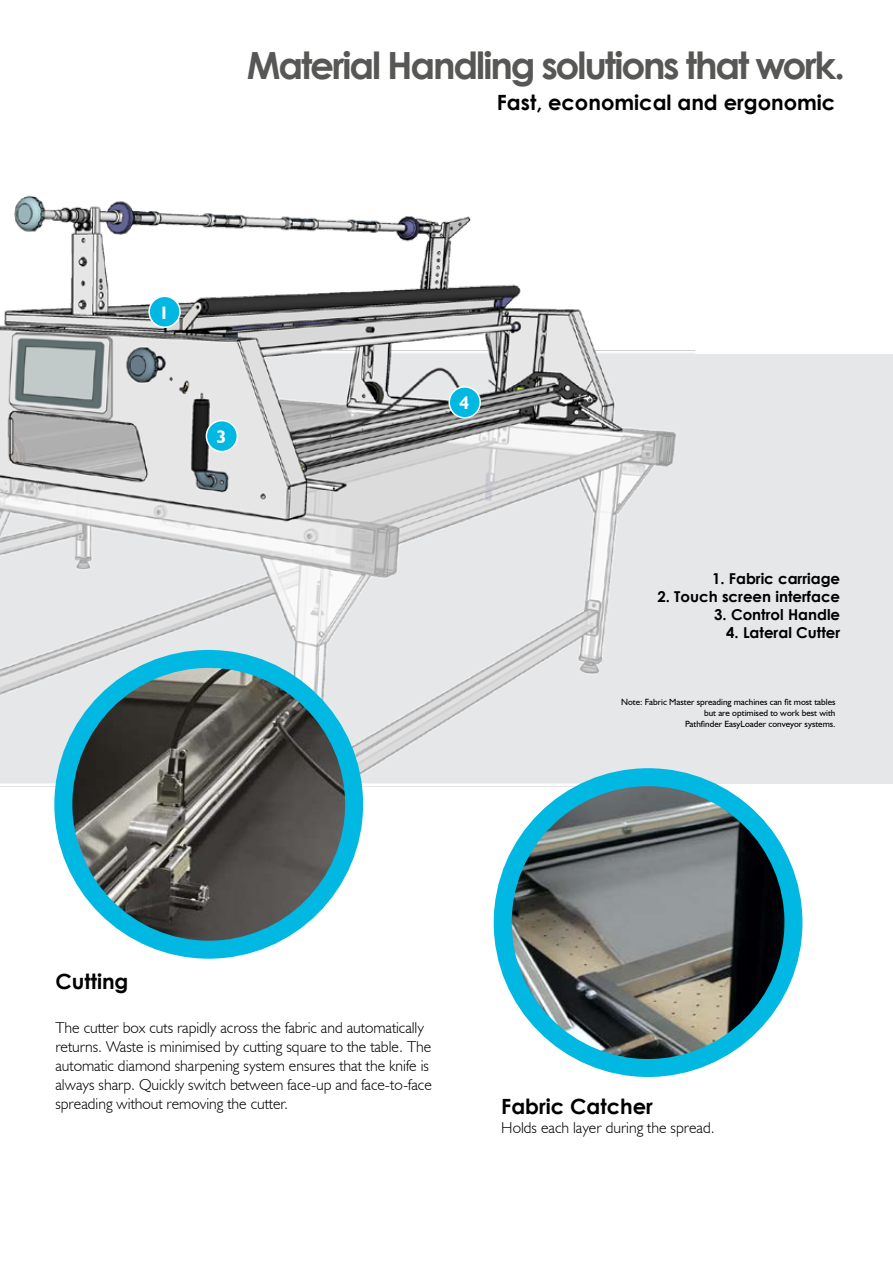
<style>
.page{position:relative;width:893px;height:1263px;background:#fff}
.page>*{position:absolute;margin:0;border:0;box-sizing:border-box;transform-origin:0 0}
.t1{font:700 37.5px "Century Gothic";letter-spacing:-.055em;color:#575756}
.t2{font:700 21px "Century Gothic";color:#000}
.t3{font:700 18px "Humanist 521 BT";color:#fff}
.t4{font:300 15.75px/18.9px "Humanist 521 BT";color:#000}
.t5{font:700 15px "Century Gothic";color:#000}
.t6{font:9px/10.8px "Humanist 521 BT";color:#000;text-align:right}
</style>
<div class="page">
<div style="left:657px;top:354px;width:236px;height:429px;background:#e6e7e8"></div>
<img style="left:0;top:195px;width:695px;height:693px">
<div style="left:149px;top:296px;width:31px;height:31px;background:#00b8e1;border-radius:50%"></div>
<div style="left:148px;top:296px;width:33px;height:32px;border:2px solid #fff;border-radius:50%"></div>
<div style="left:206px;top:421px;width:31px;height:31px;background:#00b8e1;border-radius:50%"></div>
<div style="left:206px;top:420px;width:32px;height:32px;border:2px solid #fff;border-radius:50%"></div>
<div style="left:449px;top:387px;width:31px;height:31px;background:#00b8e1;border-radius:50%"></div>
<div style="left:448px;top:386px;width:33px;height:33px;border:2px solid #fff;border-radius:50%"></div>
<img style="left:63px;top:659px;width:291px;height:291px;border-radius:145px">
<div style="left:54px;top:650px;width:309px;height:309px;border:18px solid #00b8e1;border-radius:50%"></div>
<img style="left:503px;top:777px;width:290px;height:291px;border-radius:145px">
<div style="left:494px;top:768px;width:308px;height:309px;border:18px solid #00b8e1;border-radius:50%"></div>
<h1 class="t1" style="left:247px;top:37px;width:600px">Material Handling solutions that work.</h1>
<p class="t3" style="left:159px;top:301px;width:11px">1</p>
<p class="t3" style="left:216px;top:426px;width:11px">3</p>
<h2 class="t2" style="left:497px;top:86px;width:340px">Fast, economical and ergonomic</h2>
<p class="t3" style="left:459px;top:392px;width:11px">4</p>
<p class="t5" style="left:712px;top:567px;width:130px">1. Fabric carriage</p>
<p class="t5" style="left:657px;top:585px;width:184px">2. Touch screen interface</p>
<p class="t5" style="left:714px;top:603px;width:127px">3. Control Handle</p>
<p class="t5" style="left:726px;top:621px;width:115px">4. Lateral Cutter</p>
<p class="t6" style="left:621px;top:696px;width:216px">Note: Fabric Master spreading machines can fit most tables but are optimised to work best with<br>Pathfinder EasyLoader conveyor systems.</p>
<h2 class="t2" style="left:55px;top:965px;width:75px">Cutting</h2>
<p class="t4" style="left:55px;top:1018px;width:378px">The cutter box cuts rapidly across the fabric and automatically returns. Waste is minimised by cutting square to the table. The automatic diamond sharpening system ensures that the knife is always sharp. Quickly switch between face-up and face-to-face spreading without removing the cutter.</p>
<h2 class="t2" style="left:501px;top:1091px;width:153px">Fabric Catcher</h2>
<p class="t4" style="left:501px;top:1118px;width:215px">Holds each layer during the spread.</p>
</div>
